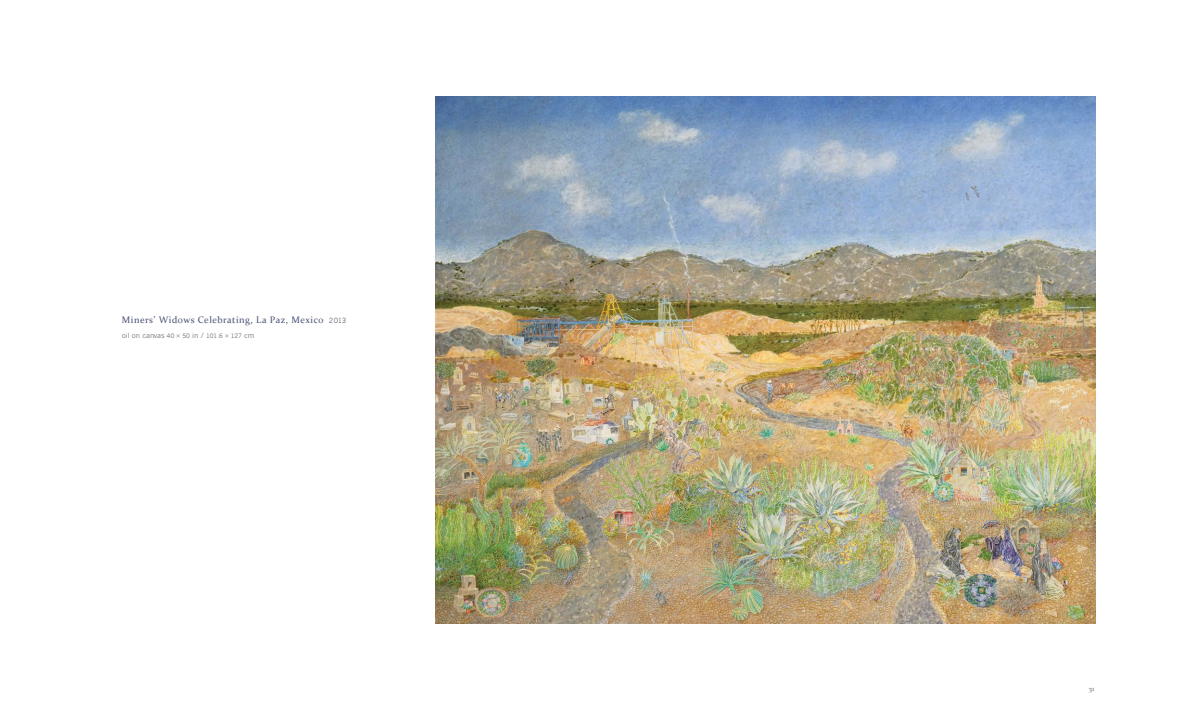
<style>
.page{position:relative;width:1193px;height:728px;background:#fff}
.page>*{position:absolute;margin:0;border:0;box-sizing:border-box;transform-origin:0 0}
.t1{font:9.5px "Constantia";letter-spacing:.05em;color:#4a5176}
.t2{font:7px "News Gothic";color:#6d6e71}
.t3{font:7px "Constantia";color:#6d6e71}
.s1{font-family:"News Gothic";font-size:7px;color:#6d6e71}
.s2{font-size:6px}
.s3{font-size:6.5px}
</style>
<div class="page">
<img style="left:436px;top:96px;width:659px;height:527px">
<p class="t1" style="left:122px;top:315px;width:226px">Miners’ Widows Celebrating, La Paz, Mexico <span class="s1">2013</span></p>
<p class="t2" style="left:122px;top:331px;width:134px">oil on canvas <span class="s2">40</span> <span class="s3">×</span> <span class="s2">50</span> in / <span class="s2">101.6</span> <span class="s3">×</span> <span class="s2">127</span> cm</p>
<p class="t3" style="left:1088px;top:683px;width:7px">31</p>
</div>
